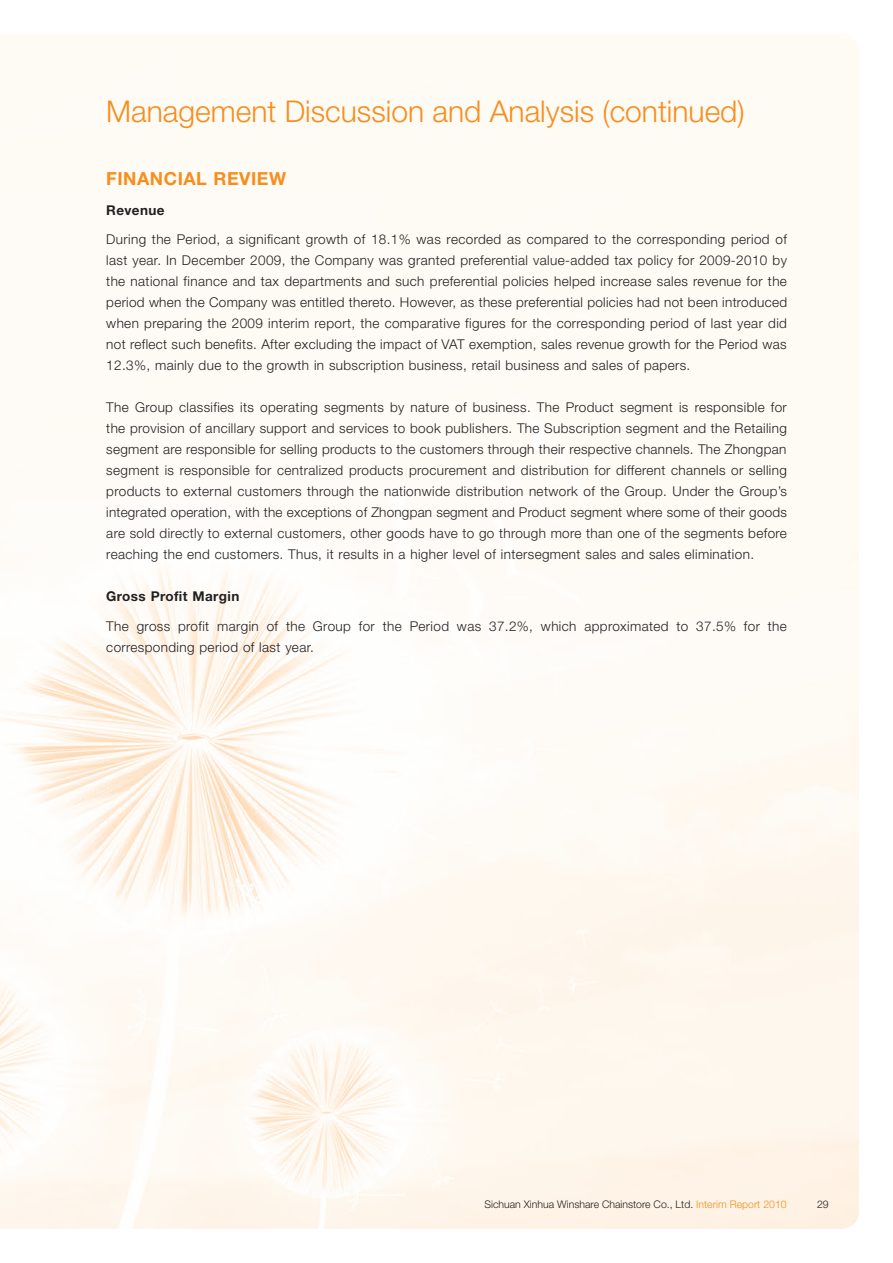
<style>
.page{position:relative;width:893px;height:1263px;background:#fff}
.page>*{position:absolute;margin:0;border:0;box-sizing:border-box;transform-origin:0 0}
.t1{font:300 30px "Helvetica Neue LT Std";color:#f68e1e}
.t2{font:700 18px "Helvetica Neue LT Std";color:#f68e1e}
.t3{font:300 13.5px/21px "Helvetica Neue LT Std";letter-spacing:.03em;color:#231f20;text-align:justify}
.t4{font:700 13.5px "Helvetica Neue LT Std";letter-spacing:.03em;color:#231f20}
.t5{font:300 10.5px "Helvetica Neue LT Std";color:#231f20}
.s1{color:#f68e1e}
</style>
<div class="page">
<img style="left:0;top:34px;width:859px;height:1195px">
<h1 class="t1" style="left:106px;top:93px;width:640px">Management Discussion and Analysis (continued)</h1>
<h2 class="t2" style="left:106px;top:167px;width:24px">Financial</h2>
<h2 class="t2" style="left:213px;top:167px;width:27px">Review</h2>
<p class="t4" style="left:106px;top:201px;width:60px">Revenue</p>
<p class="t3" style="left:106px;top:228px;width:682px">During the Period, a significant growth of 18.1% was recorded as compared to the corresponding period of last year. In December 2009, the Company was granted preferential value-added tax policy for 2009-2010 by the national finance and tax departments and such preferential policies helped increase sales revenue for the period when the Company was entitled thereto. However, as these preferential policies had not been introduced when preparing the 2009 interim report, the comparative figures for the corresponding period of last year did not reflect such benefits. After excluding the impact of VAT exemption, sales revenue growth for the Period was 12.3%, mainly due to the growth in subscription business, retail business and sales of papers.</p>
<p class="t3" style="left:106px;top:396px;width:682px">The Group classifies its operating segments by nature of business. The Product segment is responsible for the provision of ancillary support and services to book publishers. The Subscription segment and the Retailing segment are responsible for selling products to the customers through their respective channels. The Zhongpan segment is responsible for centralized products procurement and distribution for different channels or selling products to external customers through the nationwide distribution network of the Group. Under the Group’s integrated operation, with the exceptions of Zhongpan segment and Product segment where some of their goods are sold directly to external customers, other goods have to go through more than one of the segments before reaching the end customers. Thus, it results in a higher level of intersegment sales and sales elimination.</p>
<p class="t4" style="left:106px;top:588px;width:135px">Gross Profit Margin</p>
<p class="t3" style="left:106px;top:615px;width:682px">The gross profit margin of the Group for the Period was 37.2%, which approximated to 37.5% for the corresponding period of last year.</p>
<p class="t5" style="left:485px;top:1198px;width:304px">Sichuan Xinhua Winshare Chainstore Co., Ltd. <span class="s1">Interim Report 2010</span></p>
<p class="t5" style="left:817px;top:1198px;width:13px">29</p>
</div>
